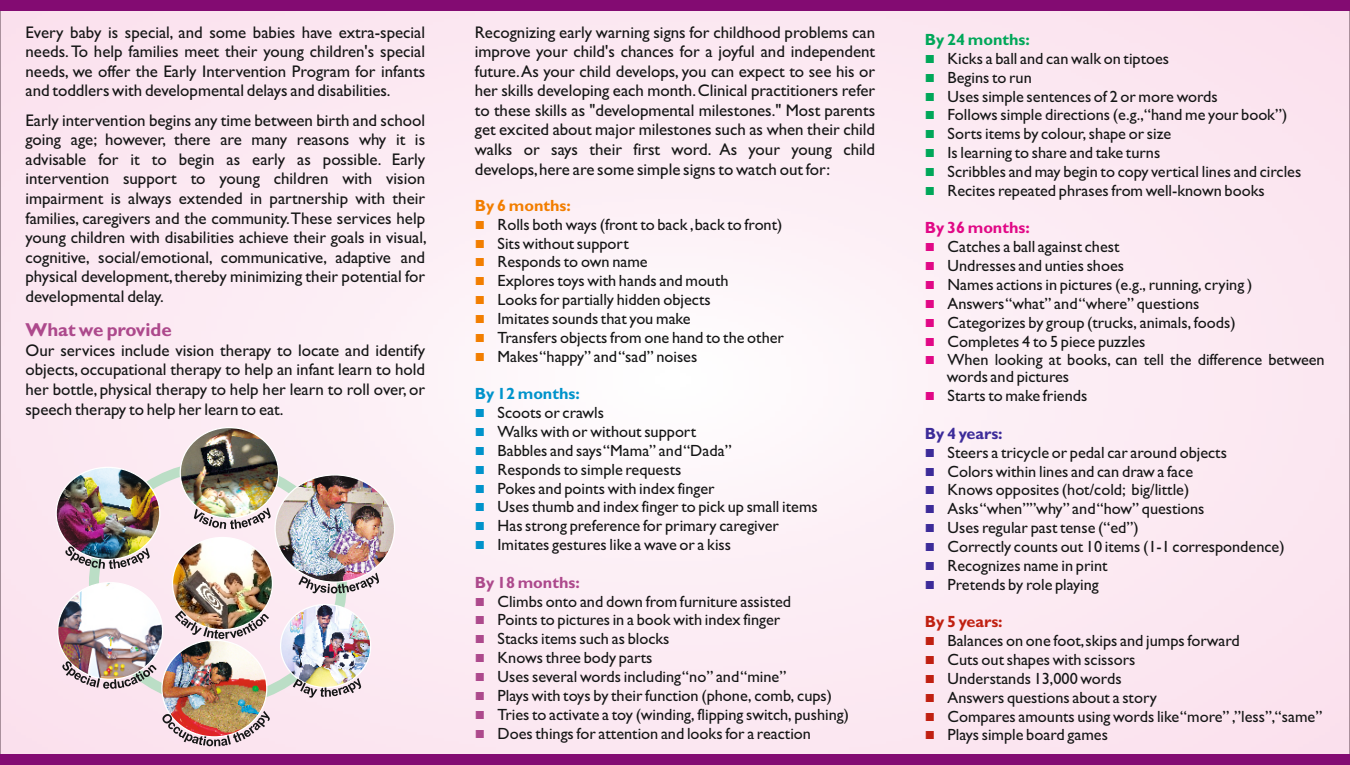
<style>
.page{position:relative;width:1350px;height:765px;background:#fff}
.page>*{position:absolute;margin:0;border:0;box-sizing:border-box;transform-origin:0 0}
.t1{font:700 18.75px "Gill Sans";color:#ad498c}
.t2{font:16.88px/19.6px "Gill Sans";color:#151616;text-align:justify}
.t3{font:16.25px/17px "Gill Sans";color:#151616}
.t4{font:700 16.25px "Gill Sans";color:#0093cb}
.t5{font:700 16.25px "Gill Sans";color:#ad498c}
.t6{font:700 16.25px "Gill Sans";color:#00a759}
.t7{font:700 16.25px "Gill Sans";color:#e10886}
.t8{font:700 16.25px "Gill Sans";color:#f27e00}
.t9{font:700 16.25px "Gill Sans";color:#3c2b99}
.t10{font:700 16.25px "Gill Sans";color:#c02011}
.s1{color:#f27e00}
.s2{color:#0093cb}
.s3{color:#ad498c}
.s4{color:#00a759}
.s5{color:#e10886}
.s6{color:#3c2b99}
.s7{color:#c02011}
</style>
<div class="page">
<div style="left:0;top:0;width:1350px;height:765px;background:linear-gradient(to right,#fcebf3,#fcebf3)"></div>
<div style="left:0;top:0;width:1350px;height:11px;background:#830b72"></div>
<div style="left:0;top:754px;width:1350px;height:11px;background:#830b72"></div>
<img style="left:180px;top:428px;width:99px;height:90px;border-radius:50%">
<svg style="left:194px;top:508px;width:77px;height:21px;background:#c3b9b3"></svg>
<img style="left:275px;top:475px;width:120px;height:107px;border-radius:50%">
<img style="left:281px;top:605px;width:90px;height:82px;border-radius:50%">
<img style="left:58px;top:583px;width:105px;height:96px;border-radius:50%">
<img style="left:56px;top:467px;width:104px;height:92px;border-radius:50%">
<svg style="left:298px;top:573px;width:81px;height:21px;background:#ac9da4"></svg>
<img style="left:65px;top:546px;width:85px;height:23px">
<img style="left:173px;top:538px;width:99px;height:90px;border-radius:50%">
<svg style="left:293px;top:678px;width:68px;height:20px"></svg>
<img style="left:62px;top:661px;width:95px;height:28px">
<img style="left:162px;top:640px;width:105px;height:97px;border-radius:50%">
<img style="left:175px;top:610px;width:94px;height:29px">
<img style="left:162px;top:711px;width:108px;height:35px">
<p class="t2" style="left:26px;top:24px;width:401px">Every baby is special, and some babies have extra-special needs.To help families meet their young children's special needs, we offer the Early Intervention Program for infants and toddlers with developmental delays and disabilities.</p>
<p class="t2" style="left:25px;top:112px;width:403px">Early intervention begins any time between birth and school going age; however, there are many reasons why it is advisable for it to begin as early as possible. Early intervention support to young children with vision impairment is always extended in partnership with their families, caregivers and the community.These services help young children with disabilities achieve their goals in visual, cognitive, social/emotional, communicative, adaptive and physical development,thereby minimizing their potential for developmental delay.</p>
<p class="t1" style="left:25px;top:323px;width:148px">What we provide</p>
<p class="t2" style="left:25px;top:342px;width:401px">Our services include vision therapy to locate and identify objects,occupational therapy to help an infant learn to hold her bottle, physical therapy to help her learn to roll over,or speech therapy to help her learn to eat.</p>
<p class="t2" style="left:475px;top:24px;width:402px">Recognizing early warning signs for childhood problems can improve your child's chances for a joyful and independent future.As your child develops, you can expect to see his or her skills developing each month.Clinical practitioners refer to these skills as "developmental milestones." Most parents get excited about major milestones such as when their child walks or says their first word. As your young child develops,here are some simple signs to watch out for:</p>
<p class="t8" style="left:475px;top:200px;width:98px">By 6 months:</p>
<p class="t3" style="left:475px;top:217px;width:309px"><span class="s1">■</span> Rolls both ways (front to back ,back to front)</p>
<p class="t3" style="left:475px;top:236px;width:155px"><span class="s1">■</span> Sits without support</p>
<p class="t3" style="left:475px;top:255px;width:174px"><span class="s1">■</span> Responds to own name</p>
<p class="t3" style="left:475px;top:274px;width:255px"><span class="s1">■</span> Explores toys with hands and mouth</p>
<p class="t3" style="left:475px;top:293px;width:237px"><span class="s1">■</span> Looks for partially hidden objects</p>
<p class="t3" style="left:475px;top:312px;width:217px"><span class="s1">■</span> Imitates sounds that you make</p>
<p class="t3" style="left:475px;top:331px;width:311px"><span class="s1">■</span> Transfers objects from one hand to the other</p>
<p class="t3" style="left:475px;top:349px;width:224px"><span class="s1">■</span> Makes “happy” and “sad” noises</p>
<p class="t4" style="left:475px;top:388px;width:107px">By 12 months:</p>
<p class="t3" style="left:475px;top:406px;width:131px"><span class="s2">■</span> Scoots or crawls</p>
<p class="t3" style="left:475px;top:425px;width:223px"><span class="s2">■</span> Walks with or without support</p>
<p class="t3" style="left:475px;top:444px;width:258px"><span class="s2">■</span> Babbles and says “Mama” and “Dada”</p>
<p class="t3" style="left:475px;top:462px;width:208px"><span class="s2">■</span> Responds to simple requests</p>
<p class="t3" style="left:475px;top:481px;width:241px"><span class="s2">■</span> Pokes and points with index finger</p>
<p class="t3" style="left:475px;top:500px;width:345px"><span class="s2">■</span> Uses thumb and index finger to pick up small items</p>
<p class="t3" style="left:475px;top:519px;width:306px"><span class="s2">■</span> Has strong preference for primary caregiver</p>
<p class="t3" style="left:475px;top:538px;width:258px"><span class="s2">■</span> Imitates gestures like a wave or a kiss</p>
<p class="t5" style="left:475px;top:577px;width:107px">By 18 months:</p>
<p class="t3" style="left:475px;top:594px;width:318px"><span class="s3">■</span> Climbs onto and down from furniture assisted</p>
<p class="t3" style="left:475px;top:613px;width:307px"><span class="s3">■</span> Points to pictures in a book with index finger</p>
<p class="t3" style="left:475px;top:632px;width:196px"><span class="s3">■</span> Stacks items such as blocks</p>
<p class="t3" style="left:475px;top:651px;width:179px"><span class="s3">■</span> Knows three body parts</p>
<p class="t3" style="left:475px;top:670px;width:313px"><span class="s3">■</span> Uses several words including “no” and “mine”</p>
<p class="t3" style="left:475px;top:689px;width:359px"><span class="s3">■</span> Plays with toys by their function (phone, comb, cups)</p>
<p class="t3" style="left:475px;top:707px;width:376px"><span class="s3">■</span> Tries to activate a toy (winding, flipping switch, pushing)</p>
<p class="t3" style="left:475px;top:726px;width:338px"><span class="s3">■</span> Does things for attention and looks for a reaction</p>
<p class="t6" style="left:925px;top:34px;width:107px">By 24 months:</p>
<p class="t3" style="left:925px;top:52px;width:246px"><span class="s4">■</span> Kicks a ball and can walk on tiptoes</p>
<p class="t3" style="left:925px;top:70px;width:109px"><span class="s4">■</span> Begins to run</p>
<p class="t3" style="left:925px;top:89px;width:295px"><span class="s4">■</span> Uses simple sentences of 2 or more words</p>
<p class="t3" style="left:925px;top:108px;width:364px"><span class="s4">■</span> Follows simple directions (e.g.,‘‘hand me your book’’)</p>
<p class="t3" style="left:925px;top:127px;width:248px"><span class="s4">■</span> Sorts items by colour, shape or size</p>
<p class="t3" style="left:925px;top:146px;width:237px"><span class="s4">■</span> Is learning to share and take turns</p>
<p class="t3" style="left:925px;top:165px;width:378px"><span class="s4">■</span> Scribbles and may begin to copy vertical lines and circles</p>
<p class="t3" style="left:925px;top:184px;width:341px"><span class="s4">■</span> Recites repeated phrases from well-known books</p>
<p class="t7" style="left:925px;top:222px;width:107px">By 36 months:</p>
<p class="t3" style="left:925px;top:240px;width:196px"><span class="s5">■</span> Catches a ball against chest</p>
<p class="t3" style="left:925px;top:259px;width:201px"><span class="s5">■</span> Undresses and unties shoes</p>
<p class="t3" style="left:925px;top:278px;width:329px"><span class="s5">■</span> Names actions in pictures (e.g., running, crying )</p>
<p class="t3" style="left:925px;top:297px;width:276px"><span class="s5">■</span> Answers “what” and “where” questions</p>
<p class="t3" style="left:925px;top:315px;width:312px"><span class="s5">■</span> Categorizes by group (trucks, animals, foods)</p>
<p class="t3" style="left:925px;top:334px;width:222px"><span class="s5">■</span> Completes 4 to 5 piece puzzles</p>
<p class="t3" style="left:947px;top:353px;width:379px;text-indent:-22px"><span class="s5">■</span> When looking at books, can tell the difference between words and pictures</p>
<p class="t3" style="left:925px;top:389px;width:164px"><span class="s5">■</span> Starts to make friends</p>
<p class="t9" style="left:925px;top:428px;width:79px">By 4 years:</p>
<p class="t3" style="left:925px;top:445px;width:304px"><span class="s6">■</span> Steers a tricycle or pedal car around objects</p>
<p class="t3" style="left:925px;top:464px;width:270px"><span class="s6">■</span> Colors within lines and can draw a face</p>
<p class="t3" style="left:925px;top:483px;width:266px"><span class="s6">■</span> Knows opposites (hot/cold; big/little)</p>
<p class="t3" style="left:925px;top:502px;width:281px"><span class="s6">■</span> Asks “when””why” and “how” questions</p>
<p class="t3" style="left:925px;top:521px;width:215px"><span class="s6">■</span> Uses regular past tense (“ed”)</p>
<p class="t3" style="left:925px;top:540px;width:361px"><span class="s6">■</span> Correctly counts out 10 items (1-1 correspondence)</p>
<p class="t3" style="left:925px;top:559px;width:184px"><span class="s6">■</span> Recognizes name in print</p>
<p class="t3" style="left:925px;top:577px;width:176px"><span class="s6">■</span> Pretends by role playing</p>
<p class="t10" style="left:925px;top:616px;width:79px">By 5 years:</p>
<p class="t3" style="left:925px;top:634px;width:317px"><span class="s7">■</span> Balances on one foot,skips and jumps forward</p>
<p class="t3" style="left:925px;top:653px;width:212px"><span class="s7">■</span> Cuts out shapes with scissors</p>
<p class="t3" style="left:925px;top:672px;width:198px"><span class="s7">■</span> Understands 13,000 words</p>
<p class="t3" style="left:925px;top:690px;width:234px"><span class="s7">■</span> Answers questions about a story</p>
<p class="t3" style="left:925px;top:709px;width:399px"><span class="s7">■</span> Compares amounts using words like “more” ,”less”,“same”</p>
<p class="t3" style="left:925px;top:728px;width:185px"><span class="s7">■</span> Plays simple board games</p>
</div>
